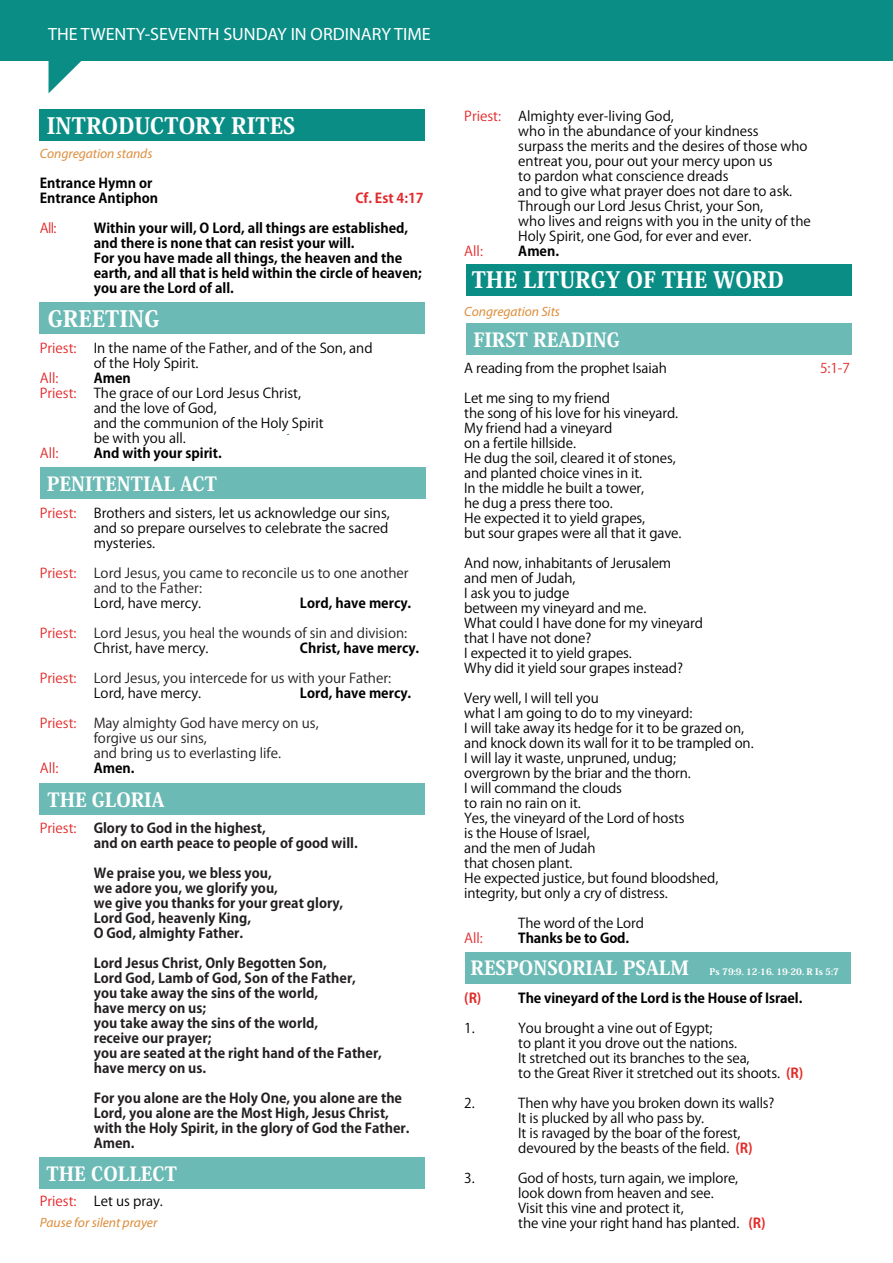
<style>
.page{position:relative;width:893px;height:1263px;background:#fff}
.page>*{position:absolute;margin:0;border:0;box-sizing:border-box;transform-origin:0 0}
.t1{font:800 22.35px "Koz Min Pro";color:#fff}
.t2{font:800 19.35px "Koz Min Pro";color:#fff}
.t3{font:17.85px "Myriad Pro";color:#fff}
.t4{font:13.5px/15px "Koz Go Pro";letter-spacing:-.01em;color:#000}
.t5{font:700 13.5px/15px "Koz Go Pro";color:#231f20}
.t6{font:700 13.5px/15px "Koz Go Pro";color:#000}
.t7{font:13.5px/15px "Koz Go Pro";color:#231f20}
.t8{font:italic 13.5px "Myriad Pro";letter-spacing:-.005em;color:#dd8d3c}
.t9{font:13.5px "Koz Go Pro";color:#e22c2a}
.t10{font:13.5px "Koz Go Pro";color:#e4292b}
.t11{font:13.5px "Koz Go Pro";color:#e32a2a}
.t12{font:700 13.5px "Koz Go Pro";color:#e4292b}
.t13{font:13.5px "Koz Go Pro";color:#e22b2a}
.t14{font:13.5px "Koz Go Pro";color:#e92428}
.t15{font:13.5px "Koz Go Pro";color:#e5282b}
.t16{font:700 13.5px "Koz Go Pro";color:#e22c2a}
.t17{font:800 9px "Koz Min Pro";color:#fff}
.s1{font-size:19.35px}
.s2{font-weight:700;color:#e22c2a}
</style>
<div class="page">
<div style="left:0;top:0;width:893px;height:61px;background:#0a8d85"></div>
<svg style="left:49px;top:61px;width:32px;height:32px"></svg>
<div style="left:39px;top:109px;width:386px;height:31px;background:#0a8d85"></div>
<div style="left:39px;top:302px;width:386px;height:32px;background:#6cbab5"></div>
<div style="left:40px;top:467px;width:385px;height:32px;background:#6cbab5"></div>
<div style="left:466px;top:264px;width:385px;height:31px;background:#0a8d85"></div>
<div style="left:466px;top:323px;width:385px;height:32px;background:#6cbab5"></div>
<div style="left:465px;top:952px;width:386px;height:32px;background:#6cbab5"></div>
<div style="left:39px;top:1157px;width:386px;height:32px;background:#6cbab5"></div>
<div style="left:39px;top:783px;width:386px;height:31px;background:#6cbab5"></div>
<h3 class="t3" style="left:48px;top:23px;width:384px">THE TWENTY-SEVENTH SUNDAY IN ORDINARY TIME</h3>
<h1 class="t1" style="left:47px;top:109px;width:250px">INTRODUCTORY RITES</h1>
<p class="t8" style="left:40px;top:145px;width:114px">Congregation stands</p>
<p class="t6" style="left:40px;top:176px;width:120px">Entrance Hymn or<br>Entrance Antiphon</p>
<p class="t12" style="left:355px;top:189px;width:70px">Cf. Est 4:17</p>
<p class="t15" style="left:40px;top:219px;width:18px">All:</p>
<p class="t6" style="left:94px;top:221px;width:330px">Within your will, O Lord, all things are established, and there is none that can resist your will.<br>For you have made all things, the heaven and the earth, and all that is held within the circle of heaven; you are the Lord of all.</p>
<h1 class="t1" style="left:48px;top:302px;width:113px">GREETING</h1>
<p class="t10" style="left:40px;top:339px;width:38px">Priest:</p>
<p class="t4" style="left:94px;top:341px;width:280px">In the name of the Father, and of the Son, and of the Holy Spirit.</p>
<p class="t10" style="left:40px;top:369px;width:20px">All:</p>
<p class="t6" style="left:94px;top:371px;width:39px">Amen</p>
<p class="t10" style="left:40px;top:384px;width:38px">Priest:</p>
<p class="t4" style="left:94px;top:386px;width:231px">The grace of our Lord Jesus Christ, and the love of God,<br>and the communion of the Holy Spirit be with you all.</p>
<p class="t10" style="left:40px;top:444px;width:20px">All:</p>
<p class="t6" style="left:94px;top:446px;width:129px">And with your spirit.</p>
<h2 class="t2" style="left:47px;top:470px;width:172px">PENITENTIAL ACT</h2>
<p class="t11" style="left:40px;top:504px;width:38px">Priest:</p>
<p class="t4" style="left:94px;top:506px;width:298px;text-align:justify">Brothers and sisters, let us acknowledge our sins, and so prepare ourselves to celebrate the sacred mysteries.</p>
<p class="t9" style="left:40px;top:564px;width:38px">Priest:</p>
<p class="t7" style="left:94px;top:566px;width:316px">Lord Jesus, you came to reconcile us to one another and to the Father:</p>
<p class="t4" style="left:94px;top:596px;width:109px">Lord, have mercy.</p>
<p class="t6" style="left:300px;top:596px;width:113px">Lord, have mercy.</p>
<p class="t9" style="left:40px;top:624px;width:38px">Priest:</p>
<p class="t7" style="left:94px;top:626px;width:315px">Lord Jesus, you heal the wounds of sin and division:</p>
<p class="t4" style="left:94px;top:641px;width:116px">Christ, have mercy.</p>
<p class="t6" style="left:300px;top:641px;width:121px">Christ, have mercy.</p>
<p class="t9" style="left:40px;top:669px;width:38px">Priest:</p>
<p class="t7" style="left:94px;top:671px;width:299px">Lord Jesus, you intercede for us with your Father:</p>
<p class="t4" style="left:94px;top:686px;width:109px">Lord, have mercy.</p>
<p class="t6" style="left:300px;top:686px;width:113px">Lord, have mercy.</p>
<p class="t9" style="left:40px;top:714px;width:38px">Priest:</p>
<p class="t7" style="left:94px;top:716px;width:226px">May almighty God have mercy on us, forgive us our sins,<br>and bring us to everlasting life.</p>
<p class="t11" style="left:40px;top:759px;width:20px">All:</p>
<p class="t6" style="left:94px;top:761px;width:42px">Amen.</p>
<h2 class="t2" style="left:47px;top:785px;width:119px">THE GLORIA</h2>
<p class="t9" style="left:40px;top:819px;width:38px">Priest:</p>
<p class="t5" style="left:94px;top:821px;width:265px">Glory to God in the highest,<br>and on earth peace to people of good will.</p>
<p class="t5" style="left:94px;top:866px;width:251px">We praise you, we bless you,<br>we adore you, we glorify you,<br>we give you thanks for your great glory,<br>Lord God, heavenly King,<br>O God, almighty Father.</p>
<p class="t5" style="left:94px;top:956px;width:290px">Lord Jesus Christ, Only Begotten Son,<br>Lord God, Lamb of God, Son of the Father, you take away the sins of the world,<br>have mercy on us;<br>you take away the sins of the world,<br>receive our prayer;<br>you are seated at the right hand of the Father, have mercy on us.</p>
<p class="t5" style="left:94px;top:1091px;width:317px">For you alone are the Holy One, you alone are the Lord, you alone are the Most High, Jesus Christ, with the Holy Spirit, in the glory of God the Father.<br>Amen.</p>
<h2 class="t2" style="left:47px;top:1159px;width:132px">THE COLLECT</h2>
<p class="t14" style="left:40px;top:1192px;width:38px">Priest:</p>
<p class="t4" style="left:94px;top:1194px;width:70px">Let us pray.</p>
<p class="t8" style="left:40px;top:1214px;width:119px">Pause for silent prayer</p>
<p class="t10" style="left:464px;top:107px;width:38px">Priest:</p>
<p class="t4" style="left:518px;top:108px;width:294px">Almighty ever-living God,<br>who in the abundance of your kindness<br>surpass the merits and the desires of those who entreat you, pour out your mercy upon us<br>to pardon what conscience dreads<br>and to give what prayer does not dare to ask.<br>Through our Lord Jesus Christ, your Son,<br>who lives and reigns with you in the unity of the Holy Spirit, one God, for ever and ever.</p>
<p class="t10" style="left:464px;top:242px;width:20px">All:</p>
<p class="t6" style="left:518px;top:244px;width:42px">Amen.</p>
<h1 class="t1" style="left:472px;top:263px;width:313px">THE LITURGY OF THE WORD</h1>
<p class="t8" style="left:464px;top:303px;width:97px">Congregation Sits</p>
<h2 class="t2" style="left:473px;top:326px;width:148px">FIRST READING</h2>
<p class="t4" style="left:464px;top:360px;width:204px">A reading from the prophet Isaiah</p>
<p class="t13" style="left:820px;top:359px;width:31px">5:1-7</p>
<p class="t4" style="left:464px;top:390px;width:219px">Let me sing to my friend<br>the song of his love for his vineyard.<br>My friend had a vineyard<br>on a fertile hillside.<br>He dug the soil, cleared it of stones, and planted choice vines in it.<br>In the middle he built a tower,<br>he dug a press there too.<br>He expected it to yield grapes,<br>but sour grapes were all that it gave.</p>
<p class="t4" style="left:464px;top:555px;width:240px">And now, inhabitants of Jerusalem<br>and men of Judah,<br>I ask you to judge<br>between my vineyard and me.<br>What could I have done for my vineyard that I have not done?<br>I expected it to yield grapes.<br>Why did it yield sour grapes instead?</p>
<p class="t4" style="left:464px;top:690px;width:291px">Very well, I will tell you<br>what I am going to do to my vineyard:<br>I will take away its hedge for it to be grazed on, and knock down its wall for it to be trampled on.<br>I will lay it waste, unpruned, undug;<br>overgrown by the briar and the thorn.<br>I will command the clouds<br>to rain no rain on it.<br>Yes, the vineyard of the Lord of hosts<br>is the House of Israel,<br>and the men of Judah<br>that chosen plant.<br>He expected justice, but found bloodshed, integrity, but only a cry of distress.</p>
<p class="t4" style="left:518px;top:915px;width:127px">The word of the Lord</p>
<p class="t13" style="left:464px;top:929px;width:20px">All:</p>
<p class="t6" style="left:518px;top:931px;width:112px">Thanks be to God.</p>
<p class="t17" style="left:471px;top:965px;width:370px"><span class="s1">RESPONSORIAL PSALM</span> Ps 79:9. 12-16. 19-20. R Is 5:7</p>
<p class="t16" style="left:464px;top:989px;width:19px">(R)</p>
<p class="t6" style="left:518px;top:991px;width:286px">The vineyard of the Lord is the House of Israel.</p>
<p class="t4" style="left:464px;top:1020px;width:12px">1.</p>
<p class="t4" style="left:518px;top:1020px;width:286px">You brought a vine out of Egypt;<br>to plant it you drove out the nations.<br>It stretched out its branches to the sea,<br>to the Great River it stretched out its shoots. <span class="s2">(R)</span></p>
<p class="t4" style="left:464px;top:1095px;width:12px">2.</p>
<p class="t4" style="left:518px;top:1095px;width:258px">Then why have you broken down its walls?<br>It is plucked by all who pass by.<br>It is ravaged by the boar of the forest, devoured by the beasts of the field. <span class="s2">(R)</span></p>
<p class="t4" style="left:464px;top:1170px;width:12px">3.</p>
<p class="t4" style="left:518px;top:1170px;width:249px">God of hosts, turn again, we implore, look down from heaven and see.<br>Visit this vine and protect it,<br>the vine your right hand has planted. <span class="s2">(R)</span></p>
</div>
